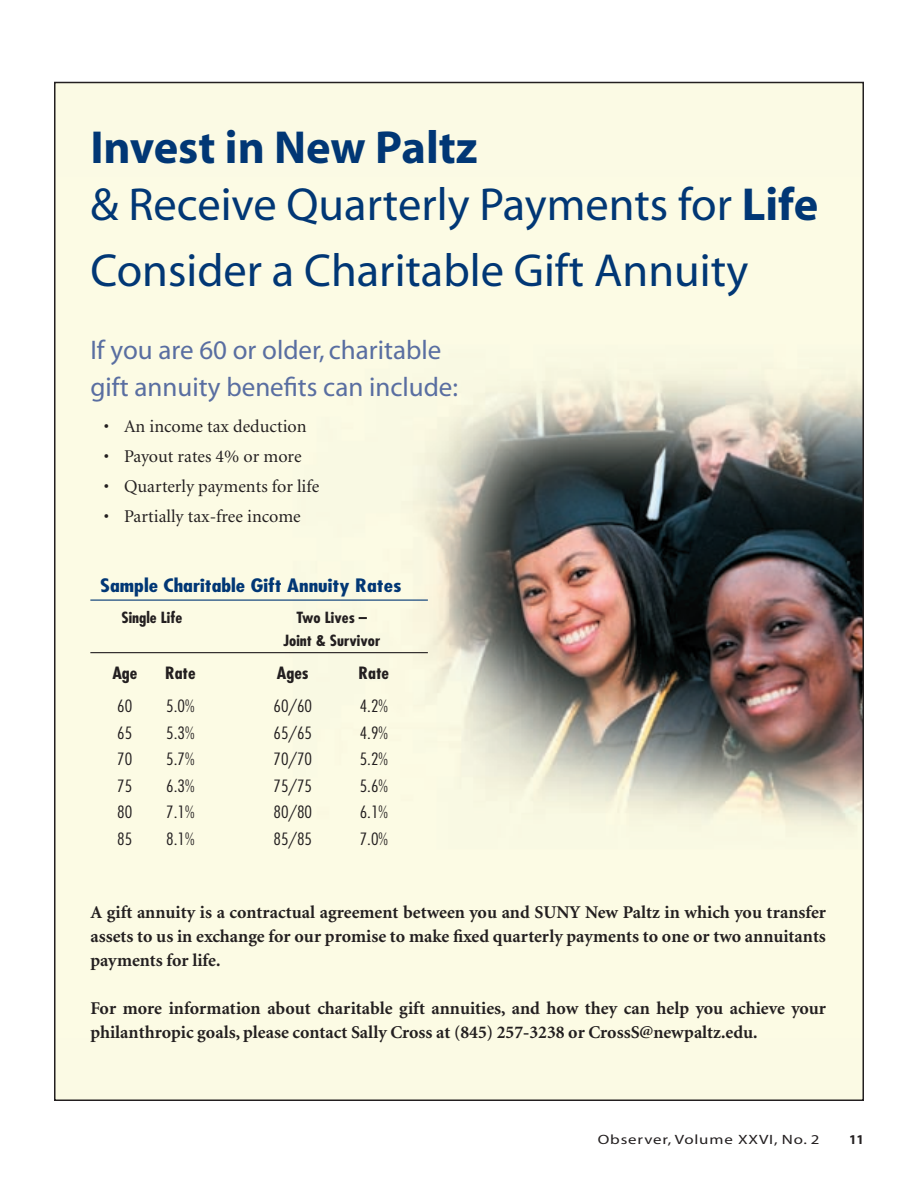
<style>
.page{position:relative;width:918px;height:1188px;background:#fff}
.page>*{position:absolute;margin:0;border:0;box-sizing:border-box;transform-origin:0 0}
.Times_Roman_10_12{font:46.5px/57px "Myriad";color:#013775}
.Times_Roman_10_12-2{font:27px "Myriad";color:#596ea1}
.Times_Roman_10_12-3{font:700 18px/24px "Minion";color:#231f20;text-align:justify}
.Times_Roman_10_12-4{font:18px "Minion";color:#231f20}
.Times_Roman_10_12-5{font:700 condensed 18px "Futura";color:#013775;scale:1.25 1}
.Times_Roman_10_12-6{font:300 condensed 16.5px "Futura";color:#231f20;scale:1.1 1}
.Times_Roman_10_12-7{font:700 condensed 16.5px "Futura";color:#231f20;scale:1.1 1}
.Times_Roman_10_12-8{font:700 condensed 15px "Futura";color:#231f20;scale:1.1 1}
.t1{font:13.5px "Myriad";letter-spacing:.05em;color:#231f20;scale:1.25 1}
.t2{font:700 13.5px "Myriad";color:#231f20}
.s1{font-weight:700}
</style>
<div class="page">
<div style="left:55px;top:82px;width:808px;height:1018px;background:#fbfae4"></div>
<img style="left:90px;top:380px;width:771px;height:445px">
<hr style="left:90px;top:600px;width:338px;height:1px;background:#013775">
<hr style="left:90px;top:652px;width:338px;height:1px;background:#231f20">
<p class="Times_Roman_10_12" style="left:90px;top:121px;width:729px"><span class="s1">Invest in New Paltz<br></span>&amp; Receive Quarterly Payments for <span class="s1">Life</span></p>
<p class="Times_Roman_10_12" style="left:90px;top:244px;width:660px">Consider a Charitable Gift Annuity</p>
<p class="Times_Roman_10_12-2" style="left:90px;top:336px;width:352px">If you are 60 or older, charitable</p>
<p class="Times_Roman_10_12-2" style="left:90px;top:373px;width:369px">gift annuity benefits can include:</p>
<p class="Times_Roman_10_12-4" style="left:104px;top:418px;width:204px">• An income tax deduction</p>
<p class="Times_Roman_10_12-4" style="left:104px;top:448px;width:199px">• Payout rates 4% or more</p>
<p class="Times_Roman_10_12-4" style="left:104px;top:478px;width:217px">• Quarterly payments for life</p>
<p class="Times_Roman_10_12-4" style="left:104px;top:508px;width:198px">• Partially tax-free income</p>
<p class="Times_Roman_10_12-5" style="left:100px;top:574px;width:242px">Sample Charitable Gift Annuity Rates</p>
<p class="Times_Roman_10_12-8" style="left:122px;top:608px;width:57px">Single Life</p>
<p class="Times_Roman_10_12-8" style="left:297px;top:608px;width:66px">Two Lives –</p>
<p class="Times_Roman_10_12-8" style="left:283px;top:630px;width:90px">Joint &amp; Survivor</p>
<p class="Times_Roman_10_12-7" style="left:112px;top:662px;width:24px">Age</p>
<p class="Times_Roman_10_12-7" style="left:165px;top:662px;width:29px">Rate</p>
<p class="Times_Roman_10_12-7" style="left:277px;top:662px;width:30px">Ages</p>
<p class="Times_Roman_10_12-7" style="left:359px;top:662px;width:29px">Rate</p>
<p class="Times_Roman_10_12-6" style="left:117px;top:696px;width:15px">60</p>
<p class="Times_Roman_10_12-6" style="left:166px;top:696px;width:27px">5.0%</p>
<p class="Times_Roman_10_12-6" style="left:274px;top:696px;width:37px">60/60</p>
<p class="Times_Roman_10_12-6" style="left:360px;top:696px;width:27px">4.2%</p>
<p class="Times_Roman_10_12-6" style="left:117px;top:722px;width:15px">65</p>
<p class="Times_Roman_10_12-6" style="left:166px;top:722px;width:27px">5.3%</p>
<p class="Times_Roman_10_12-6" style="left:274px;top:722px;width:37px">65/65</p>
<p class="Times_Roman_10_12-6" style="left:360px;top:722px;width:27px">4.9%</p>
<p class="Times_Roman_10_12-6" style="left:117px;top:749px;width:15px">70</p>
<p class="Times_Roman_10_12-6" style="left:166px;top:749px;width:27px">5.7%</p>
<p class="Times_Roman_10_12-6" style="left:274px;top:749px;width:37px">70/70</p>
<p class="Times_Roman_10_12-6" style="left:360px;top:749px;width:27px">5.2%</p>
<p class="Times_Roman_10_12-6" style="left:117px;top:775px;width:15px">75</p>
<p class="Times_Roman_10_12-6" style="left:166px;top:775px;width:27px">6.3%</p>
<p class="Times_Roman_10_12-6" style="left:274px;top:775px;width:37px">75/75</p>
<p class="Times_Roman_10_12-6" style="left:360px;top:775px;width:27px">5.6%</p>
<p class="Times_Roman_10_12-6" style="left:117px;top:802px;width:15px">80</p>
<p class="Times_Roman_10_12-6" style="left:166px;top:802px;width:27px">7.1%</p>
<p class="Times_Roman_10_12-6" style="left:274px;top:802px;width:37px">80/80</p>
<p class="Times_Roman_10_12-6" style="left:360px;top:802px;width:27px">6.1%</p>
<p class="Times_Roman_10_12-6" style="left:117px;top:829px;width:15px">85</p>
<p class="Times_Roman_10_12-6" style="left:166px;top:829px;width:27px">8.1%</p>
<p class="Times_Roman_10_12-6" style="left:274px;top:829px;width:37px">85/85</p>
<p class="Times_Roman_10_12-6" style="left:360px;top:829px;width:27px">7.0%</p>
<p class="Times_Roman_10_12-3" style="left:90px;top:901px;width:737px">A gift annuity is a contractual agreement between you and SUNY New Paltz in which you transfer assets to us in exchange for our promise to make fixed quarterly payments to one or two annuitants payments for life.</p>
<p class="Times_Roman_10_12-3" style="left:90px;top:997px;width:737px">For more information about charitable gift annuities, and how they can help you achieve your philanthropic goals, please contact Sally Cross at (845) 257-3238 or CrossS@newpaltz.edu.</p>
<p class="t1" style="left:598px;top:1133px;width:179px">Observer, Volume XXVI, No. 2</p>
<p class="t2" style="left:849px;top:1133px;width:16px">11</p>
</div>
